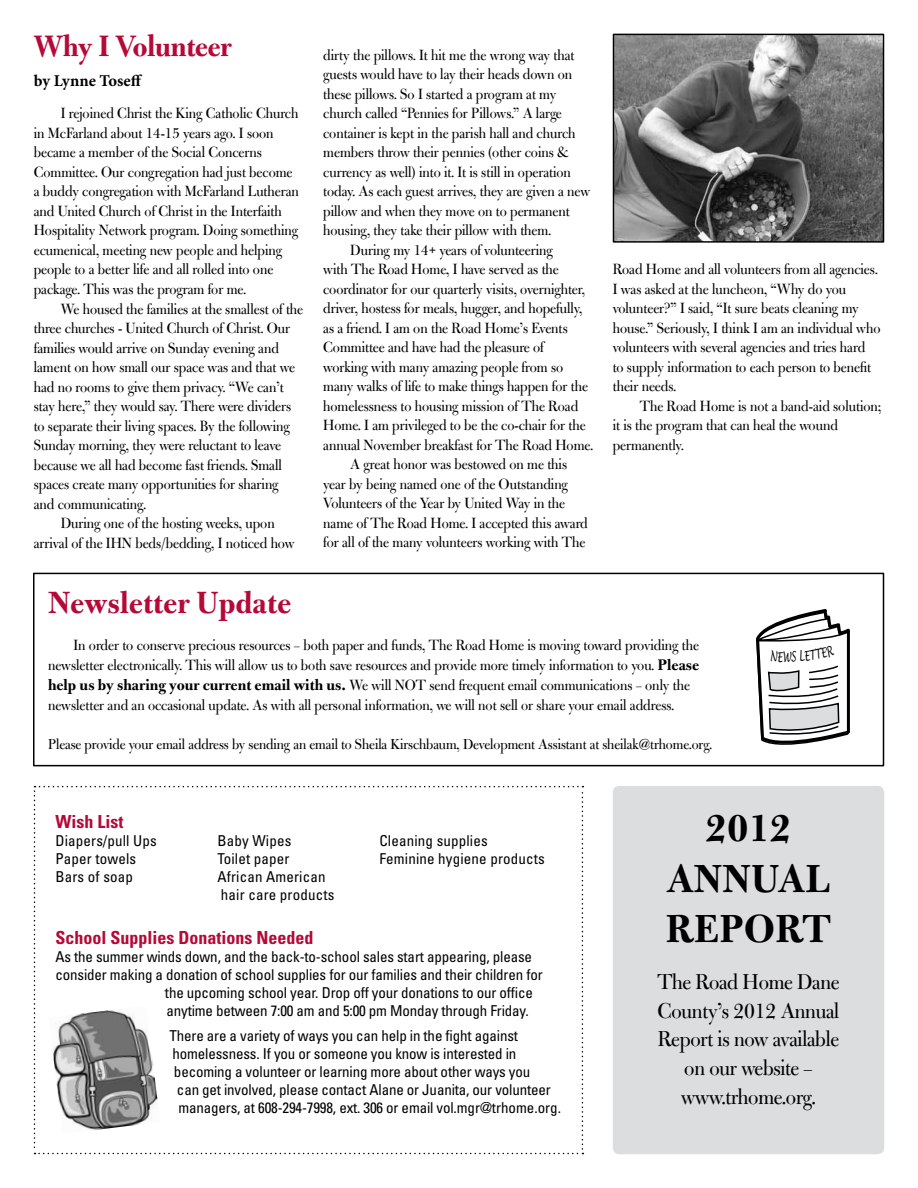
<style>
.page{position:relative;width:918px;height:1188px;background:#fff}
.page>*{position:absolute;margin:0;border:0;box-sizing:border-box;transform-origin:0 0}
.t1{font:700 42px/50.4px "Bulmer MT Std";color:#000}
.t2{font:700 33px "Bulmer MT Std";color:#b50938}
.t3{font:33px "Bulmer MT Std Bold Display";color:#b50938}
.t4{font:24px/28.8px "Bulmer MT Std Display";letter-spacing:-.01em;color:#000;text-align:center}
.t5{font:700 condensed 18px "Univers LT Std";color:#b50938}
.t6{font:16.5px/19.5px "Bulmer MT Std Display";color:#000}
.t7{font:700 16.5px "Minion Pro";color:#000}
.t8{font:16.2px "Bulmer MT Std Display";color:#000}
.t9{font:condensed 15px "Univers LT Std";letter-spacing:-.01em;color:#000}
.t10{font:condensed 15px/18px "Univers LT Std";letter-spacing:.01em;color:#000}
.t11{font:italic 13.5px "Lucida Handwriting";color:#000;scale:.67 1}
.s1{font-family:"Bulmer MT Std";font-weight:700}
</style>
<div class="page">
<img style="left:615px;top:36px;width:267px;height:205px">
<div style="left:613px;top:34px;width:271px;height:209px;border:1px solid #000"></div>
<svg style="left:34px;top:786px;width:549px;height:368px"></svg>
<div style="left:613px;top:786px;width:271px;height:368px;background:#dcddde;border-radius:7px"></div>
<div style="left:33px;top:573px;width:851px;height:193px;border:2px solid #000"></div>
<img style="left:49px;top:1006px;width:111px;height:128px">
<svg style="left:754px;top:609px;width:97px;height:158px"></svg>
<h2 class="t3" style="left:34px;top:29px;width:200px">Why I Volunteer</h2>
<p class="t7" style="left:34px;top:69px;width:110px">by Lynne Toseff</p>
<p class="t6" style="left:34px;top:104px;width:267px;text-indent:27px">I rejoined Christ the King Catholic Church in McFarland about 14-15 years ago. I soon became a member of the Social Concerns Committee. Our congregation had just become a buddy congregation with McFarland Lutheran and United Church of Christ in the Interfaith Hospitality Network program. Doing something ecumenical, meeting new people and helping people to a better life and all rolled into one package. This was the program for me.</p>
<p class="t6" style="left:61px;top:299px;width:244px">We housed the families at the smallest of the</p>
<p class="t6" style="left:34px;top:319px;width:258px">three churches - United Church of Christ. Our</p>
<p class="t6" style="left:34px;top:338px;width:247px">families would arrive on Sunday evening and</p>
<p class="t6" style="left:34px;top:358px;width:263px">lament on how small our space was and that we</p>
<p class="t6" style="left:34px;top:377px;width:251px">had no rooms to give them privacy. “We can’t</p>
<p class="t6" style="left:34px;top:397px;width:259px">stay here,” they would say. There were dividers</p>
<p class="t6" style="left:34px;top:416px;width:258px">to separate their living spaces. By the following</p>
<p class="t6" style="left:34px;top:436px;width:249px">Sunday morning, they were reluctant to leave</p>
<p class="t6" style="left:34px;top:455px;width:250px">because we all had become fast friends. Small</p>
<p class="t6" style="left:34px;top:475px;width:246px">spaces create many opportunities for sharing</p>
<p class="t6" style="left:34px;top:494px;width:114px">and communicating.</p>
<p class="t6" style="left:61px;top:514px;width:215px">During one of the hosting weeks, upon</p>
<p class="t6" style="left:34px;top:533px;width:262px">arrival of the IHN beds/bedding, I noticed how</p>
<p class="t6" style="left:323px;top:46px;width:253px">dirty the pillows. It hit me the wrong way that</p>
<p class="t6" style="left:323px;top:65px;width:251px">guests would have to lay their heads down on</p>
<p class="t6" style="left:323px;top:85px;width:235px">these pillows. So I started a program at my</p>
<p class="t6" style="left:323px;top:104px;width:240px">church called “Pennies for Pillows.” A large</p>
<p class="t6" style="left:323px;top:124px;width:254px">container is kept in the parish hall and church</p>
<p class="t6" style="left:323px;top:143px;width:247px">members throw their pennies (other coins &amp;</p>
<p class="t6" style="left:323px;top:163px;width:249px">currency as well) into it. It is still in operation</p>
<p class="t6" style="left:323px;top:182px;width:269px">today. As each guest arrives, they are given a new</p>
<p class="t6" style="left:323px;top:202px;width:248px">pillow and when they move on to permanent</p>
<p class="t6" style="left:323px;top:221px;width:229px">housing, they take their pillow with them.</p>
<p class="t6" style="left:350px;top:241px;width:204px">During my 14+ years of volunteering</p>
<p class="t6" style="left:323px;top:260px;width:237px">with The Road Home, I have served as the</p>
<p class="t6" style="left:323px;top:280px;width:264px">coordinator for our quarterly visits, overnighter,</p>
<p class="t6" style="left:323px;top:299px;width:261px">driver, hostess for meals, hugger, and hopefully,</p>
<p class="t6" style="left:323px;top:319px;width:246px">as a friend. I am on the Road Home’s Events</p>
<p class="t6" style="left:323px;top:338px;width:222px">Committee and have had the pleasure of</p>
<p class="t6" style="left:323px;top:358px;width:241px">working with many amazing people from so</p>
<p class="t6" style="left:323px;top:377px;width:266px">many walks of life to make things happen for the</p>
<p class="t6" style="left:323px;top:397px;width:256px">homelessness to housing mission of The Road</p>
<p class="t6" style="left:323px;top:416px;width:264px">Home. I am privileged to be the co-chair for the</p>
<p class="t6" style="left:323px;top:436px;width:271px">annual November breakfast for The Road Home.</p>
<p class="t6" style="left:350px;top:455px;width:218px">A great honor was bestowed on me this</p>
<p class="t6" style="left:323px;top:475px;width:246px">year by being named one of the Outstanding</p>
<p class="t6" style="left:323px;top:494px;width:243px">Volunteers of the Year by United Way in the</p>
<p class="t6" style="left:323px;top:514px;width:266px">name of The Road Home. I accepted this award</p>
<p class="t6" style="left:323px;top:533px;width:264px">for all of the many volunteers working with The</p>
<p class="t6" style="left:613px;top:260px;width:269px">Road Home and all volunteers from all agencies.<br>I was asked at the luncheon, “Why do you volunteer?” I said, “It sure beats cleaning my house.” Seriously, I think I am an individual who volunteers with several agencies and tries hard<br>to supply information to each person to benefit their needs.</p>
<p class="t6" style="left:613px;top:397px;width:270px;text-indent:27px">The Road Home is not a band-aid solution; it is the program that can heal the wound permanently.</p>
<h2 class="t2" style="left:48px;top:585px;width:245px">Newsletter Update</h2>
<p class="t6" style="left:48px;top:636px;width:653px;text-indent:25px">In order to conserve precious resources – both paper and funds, The Road Home is moving toward providing the newsletter electronically. This will allow us to both save resources and provide more timely information to you. <span class="s1">Please help us by sharing your current email with us.</span> We will NOT send frequent email communications – only the newsletter and an occasional update. As with all personal information, we will not sell or share your email address.</p>
<p class="t8" style="left:48px;top:736px;width:666px">Please provide your email address by sending an email to Sheila Kirschbaum, Development Assistant at sheilak@trhome.org.</p>
<p class="t11" style="left:777px;top:649px;width:10px">e</p>
<p class="t5" style="left:56px;top:811px;width:69px">Wish List</p>
<p class="t10" style="left:56px;top:832px;width:103px">Diapers/pull Ups</p>
<p class="t10" style="left:218px;top:832px;width:75px">Baby Wipes</p>
<p class="t10" style="left:380px;top:832px;width:110px">Cleaning supplies</p>
<p class="t10" style="left:56px;top:850px;width:82px">Paper towels</p>
<p class="t10" style="left:218px;top:850px;width:73px">Toilet paper</p>
<p class="t10" style="left:379px;top:850px;width:167px">Feminine hygiene products</p>
<p class="t10" style="left:55px;top:868px;width:79px">Bars of soap</p>
<p class="t10" style="left:217px;top:868px;width:118px">African American hair care products</p>
<p class="t5" style="left:56px;top:926px;width:260px">School Supplies Donations Needed</p>
<p class="t9" style="left:55px;top:947px;width:478px">As the summer winds down, and the back-to-school sales start appearing, please</p>
<p class="t9" style="left:55px;top:965px;width:489px">consider making a donation of school supplies for our families and their children for</p>
<p class="t9" style="left:165px;top:983px;width:370px">the upcoming school year. Drop off your donations to our office</p>
<p class="t9" style="left:166px;top:1001px;width:364px">anytime between 7:00 am and 5:00 pm Monday through Friday.</p>
<p class="t9" style="left:169px;top:1026px;width:350px">There are a variety of ways you can help in the fight against</p>
<p class="t9" style="left:172px;top:1044px;width:345px">homelessness. If you or someone you know is interested in</p>
<p class="t9" style="left:174px;top:1062px;width:358px">becoming a volunteer or learning more about other ways you</p>
<p class="t9" style="left:177px;top:1080px;width:375px">can get involved, please contact Alane or Juanita, our volunteer</p>
<p class="t9" style="left:178px;top:1098px;width:384px">managers, at 608-294-7998, ext. 306 or email vol.mgr@trhome.org.</p>
<h1 class="t1" style="left:666px;top:804px;width:139px;text-indent:40px">2012<br>Ann ual<br>Report</h1>
<h3 class="t4" style="left:657px;top:968px;width:184px">The Road Home Dane<br>County’s 2012 Annual<br>Report is now available on our website – www.trhome.org.</h3>
</div>
